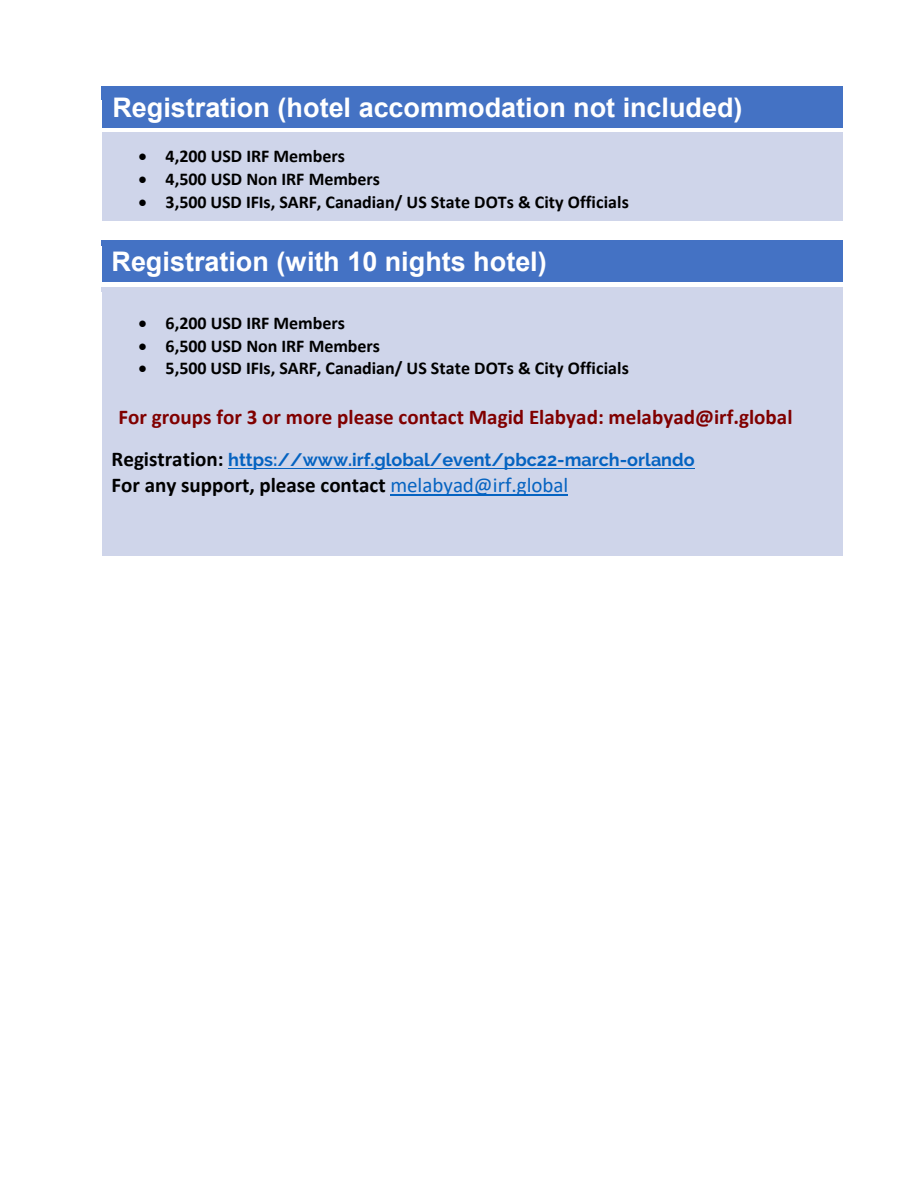
<style>
.page{position:relative;width:918px;height:1188px;background:#fff}
.page>*{position:absolute;margin:0;border:0;box-sizing:border-box;transform-origin:0 0}
.t1{font:700 27px "Arial";color:#fff}
.t2{font:700 21px "Calibri";color:#800000}
.t3{font:700 21px "Calibri";color:#000}
.t4{font:700 18px "Calibri";letter-spacing:-.005em;color:#000}
.t5{font:700 18px "Raleway";letter-spacing:-.005em;color:#0563c1}
.s1{font-family:"Calibri";font-size:21px;color:#000}
.s2{font-weight:400;color:#0563c1}
</style>
<div class="page">
<div style="left:102px;top:86px;width:741px;height:42px;background:#4472c4"></div>
<div style="left:102px;top:132px;width:741px;height:104px;background:#cfd5ea"></div>
<div style="left:100px;top:221px;width:744px;height:35px;background:#fff"></div>
<div style="left:112px;top:246px;width:721px;height:31px;background:#4472c4"></div>
<div style="left:102px;top:241px;width:742px;height:5px;background:#4472c4"></div>
<div style="left:101px;top:277px;width:743px;height:6px;background:#4472c4"></div>
<hr style="left:100px;top:246px;width:2px;height:37px;background:#fff">
<div style="left:102px;top:287px;width:741px;height:269px;background:#cfd5ea"></div>
<hr style="left:228px;top:468px;width:467px;height:1px;background:#0563c1">
<hr style="left:390px;top:494px;width:178px;height:2px;background:#0563c1">
<div style="left:102px;top:287px;width:742px;height:5px;background:#cfd5ea"></div>
<div style="left:101px;top:551px;width:743px;height:5px;background:#cfd5ea"></div>
<hr style="left:100px;top:292px;width:2px;height:264px;background:#fff">
<p class="t1" style="left:113px;top:89px;width:632px">Registration (hotel accommodation not included)</p>
<p class="t4" style="left:139px;top:143px;width:208px">• 4,200 USD IRF Members</p>
<p class="t4" style="left:139px;top:166px;width:243px">• 4,500 USD Non IRF Members</p>
<p class="t4" style="left:139px;top:189px;width:492px">• 3,500 USD IFIs, SARF, Canadian/ US State DOTs &amp; City Officials</p>
<p class="t1" style="left:112px;top:243px;width:437px">Registration (with 10 nights hotel)</p>
<p class="t4" style="left:139px;top:310px;width:208px">• 6,200 USD IRF Members</p>
<p class="t4" style="left:139px;top:333px;width:243px">• 6,500 USD Non IRF Members</p>
<p class="t4" style="left:139px;top:356px;width:492px">• 5,500 USD IFIs, SARF, Canadian/ US State DOTs &amp; City Officials</p>
<p class="t2" style="left:118px;top:402px;width:676px">For groups for 3 or more please contact Magid Elabyad: melabyad@irf.global</p>
<p class="t5" style="left:112px;top:450px;width:585px"><span class="s1">Registration:</span> https://www.irf.global/event/pbc22-march-orlando</p>
<p class="t3" style="left:112px;top:470px;width:458px">For any support, please contact <span class="s2">melabyad@irf.global</span></p>
</div>
